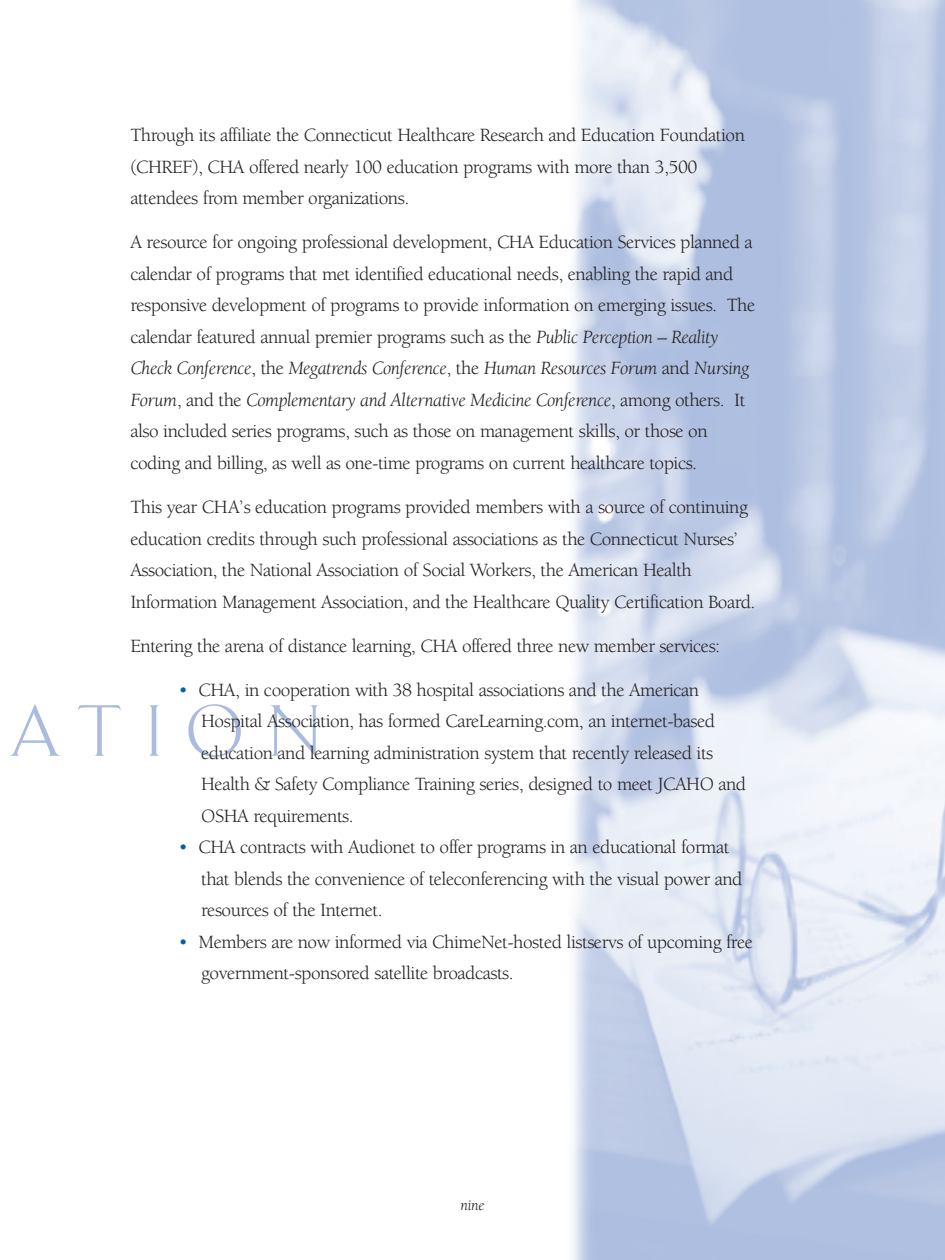
<style>
.page{position:relative;width:945px;height:1260px;background:#fff}
.page>*{position:absolute;margin:0;border:0;box-sizing:border-box;transform-origin:0 0}
.t1{font:63px "Bauer Text";letter-spacing:.375em;color:#aabbde}
.t2{font:19.25px/31.5px "Berkeley";letter-spacing:-.025em;color:#231f20}
.t3{font:italic 15.75px "Berkeley";color:#231f20}
.s1{font-style:italic}
.s2{color:#0161aa}
</style>
<div class="page">
<img style="left:573px;top:0;width:372px;height:1260px">
<p class="t2" style="left:130px;top:121px;width:616px">Through its affiliate the Connecticut Healthcare Research and Education Foundation (CHREF), CHA offered nearly 100 education programs with more than 3,500 attendees from member organizations.</p>
<p class="t2" style="left:130px;top:228px;width:626px">A resource for ongoing professional development, CHA Education Services planned a calendar of programs that met identified educational needs, enabling the rapid and responsive development of programs to provide information on emerging issues. The calendar featured annual premier programs such as the <span class="s1">Public Perception – Reality Check Conference</span>, the <span class="s1">Megatrends Conference</span>, the <span class="s1">Human Resources Forum</span> and <span class="s1">Nursing Forum</span>, and the <span class="s1">Complementary and Alternative Medicine Conference</span>, among others. It also included series programs, such as those on management skills, or those on coding and billing, as well as one-time programs on current healthcare topics.</p>
<p class="t2" style="left:130px;top:493px;width:627px">This year CHA’s education programs provided members with a source of continuing education credits through such professional associations as the Connecticut Nurses’ Association, the National Association of Social Workers, the American Health Information Management Association, and the Healthcare Quality Certification Board.</p>
<p class="t2" style="left:130px;top:631px;width:591px">Entering the arena of distance learning, CHA offered three new member services:</p>
<p class="t2" style="left:201px;top:676px;width:547px;text-indent:-23px"><span class="s2">•</span> CHA, in cooperation with 38 hospital associations and the American Hospital Association, has formed CareLearning.com, an internet-based education and learning administration system that recently released its Health &amp; Safety Compliance Training series, designed to meet JCAHO and OSHA requirements.</p>
<p class="t2" style="left:201px;top:833px;width:543px;text-indent:-23px"><span class="s2">•</span> CHA contracts with Audionet to offer programs in an educational format that blends the convenience of teleconferencing with the visual power and resources of the Internet.</p>
<p class="t2" style="left:201px;top:928px;width:553px;text-indent:-23px"><span class="s2">•</span> Members are now informed via ChimeNet-hosted listservs of upcoming free government-sponsored satellite broadcasts.</p>
<h1 class="t1" style="left:9px;top:704px;width:314px">ATION</h1>
<p class="t3" style="left:461px;top:1199px;width:25px">nine</p>
</div>
